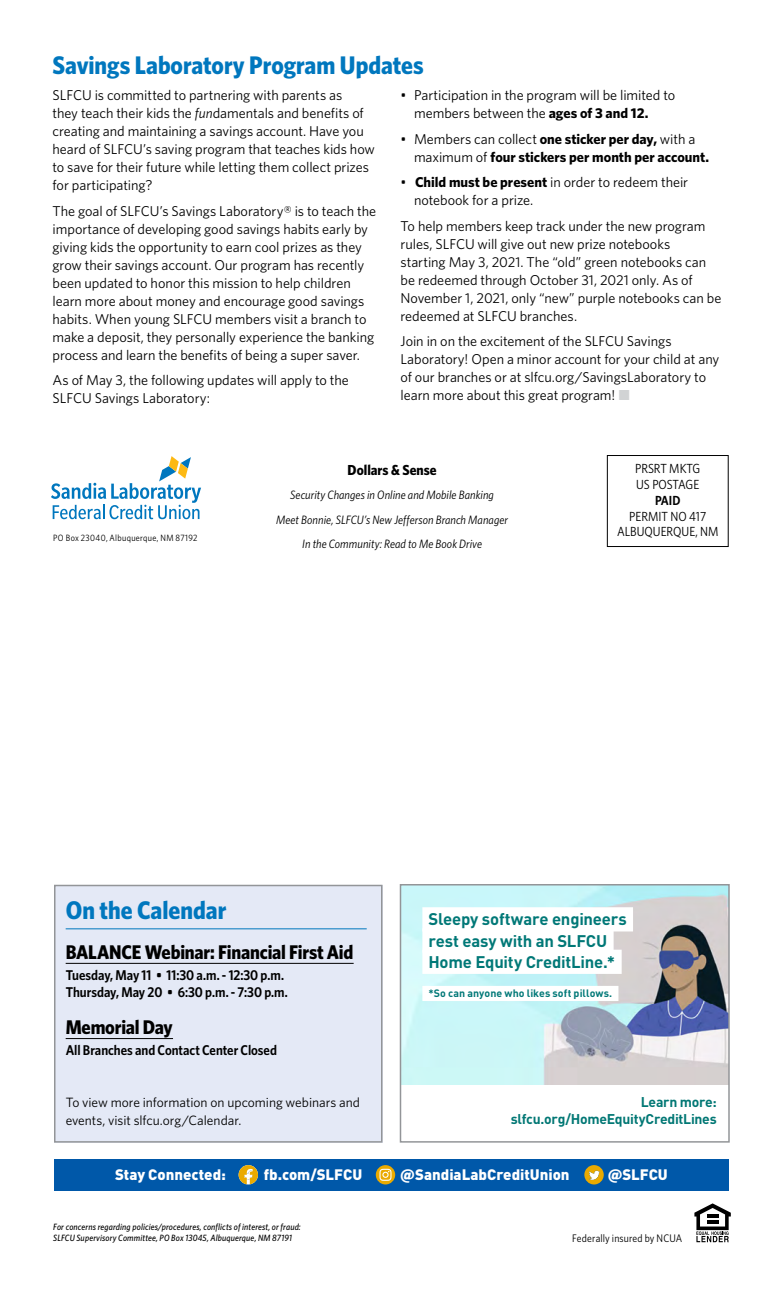
<style>
.page{position:relative;width:783px;height:1296px;background:#fff}
.page>*{position:absolute;margin:0;border:0;box-sizing:border-box;transform-origin:0 0}
.t1{font:700 25.5px "Whitney Narrow";color:#0077be}
.t2{font:700 19.8px "Whitney Narrow";letter-spacing:-.01em;color:#000}
.t3{font:700 16.65px/21.1px "DIN Pro";letter-spacing:-.015em;color:#007877}
.t4{font:900 15px "DIN Pro";color:#fff}
.t5{font:700 14.55px "Whitney Narrow";color:#000}
.t6{font:14.25px/18px "Whitney";letter-spacing:-.005em;color:#000}
.t7{font:700 14.25px/18px "Whitney";color:#000}
.t8{font:600 14.1px/17px "Whitney Narrow";color:#000}
.t9{font:700 13.95px/17px "DIN Pro";letter-spacing:-.02em;color:#007774;text-align:right}
.t10{font:13.5px/18px "Whitney";letter-spacing:-.005em;color:#000}
.t11{font:13.2px/15.9px "Whitney Narrow";color:#000}
.t12{font:600 13.2px "Whitney Narrow";color:#000}
.t13{font:italic 12.15px/24.2px "Whitney Narrow";letter-spacing:.005em;color:#000;text-align:center}
.t14{font:10.95px "Whitney Narrow";letter-spacing:.01em;color:#000}
.t15{font:700 10.65px "DIN Pro";letter-spacing:.005em;color:#007877}
.t16{font:italic 500 9.15px/10.9px "Whitney Narrow";letter-spacing:.015em;color:#000}
.t17{font:9.15px "Whitney Narrow";letter-spacing:.04em;color:#000}
.s1{font-style:italic}
.s2{font-weight:700}
.s3{font-weight:400}
.s4{color:#d1d3d4}
</style>
<div class="page">
<div style="left:607px;top:455px;width:121px;height:92px;border:1px solid #000"></div>
<svg style="left:51px;top:456px;width:150px;height:63px"></svg>
<svg style="left:694px;top:1203px;width:37px;height:39px"></svg>
<hr style="left:707px;top:1214px;width:11px;height:4px;background:#000">
<div style="left:54px;top:885px;width:328px;height:258px;background:#e4e9f6"></div>
<div style="left:54px;top:885px;width:328px;height:258px;border:2px solid #939598"></div>
<hr style="left:66px;top:928px;width:301px;height:1px;background:#0077be">
<hr style="left:66px;top:963px;width:288px;height:1px;background:#000">
<hr style="left:66px;top:1038px;width:107px;height:1px;background:#000">
<div style="left:54px;top:1160px;width:675px;height:31px;background:#0058a9"></div>
<svg style="left:584px;top:1165px;width:20px;height:19px"></svg>
<svg style="left:239px;top:1165px;width:19px;height:19px"></svg>
<svg style="left:376px;top:1165px;width:19px;height:19px"></svg>
<svg style="left:379px;top:1169px;width:13px;height:12px"></svg>
<img style="left:403px;top:887px;width:324px;height:197px">
<div style="left:422px;top:907px;width:211px;height:24px;background:#fff"></div>
<div style="left:422px;top:928px;width:192px;height:25px;background:#fff"></div>
<div style="left:422px;top:950px;width:200px;height:24px;background:#fff"></div>
<div style="left:422px;top:986px;width:196px;height:15px;background:#fff"></div>
<div style="left:400px;top:884px;width:330px;height:259px;border:2px solid #939598"></div>
<h1 class="t1" style="left:53px;top:48px;width:373px">Savings Laboratory Program Updates</h1>
<p class="t6" style="left:53px;top:86px;width:324px">SLFCU is committed to partnering with parents as<br>they teach their kids the <span class="s1">fun</span>damentals and benefits of creating and maintaining a savings account. Have you heard of SLFCU’s saving program that teaches kids how to save for their future while letting them collect prizes for participating?</p>
<p class="t6" style="left:53px;top:202px;width:325px">The goal of SLFCU’s Savings Laboratory® is to teach the importance of developing good savings habits early by giving kids the opportunity to earn cool prizes as they grow their savings account. Our program has recently been updated to honor this mission to help children learn more about money and encourage good savings habits. When young SLFCU members visit a branch to make a deposit, they personally experience the banking process and learn the benefits of being a super saver.</p>
<p class="t6" style="left:53px;top:371px;width:298px">As of May 3, the following updates will apply to the<br>SLFCU Savings Laboratory:</p>
<p class="t6" style="left:414px;top:86px;width:263px;text-indent:-13px">• Participation in the program will be limited to members between the <span class="s2">ages of 3 and 12.</span></p>
<p class="t7" style="left:414px;top:130px;width:297px;text-indent:-13px"><span class="s3">• Members can collect</span> one sticker per day, <span class="s3">with a maximum of</span> four stickers per month per account.</p>
<p class="t6" style="left:414px;top:173px;width:276px;text-indent:-13px">• <span class="s2">Child must be present</span> in order to redeem their notebook for a prize.</p>
<p class="t6" style="left:401px;top:217px;width:322px">To help members keep track under the new program rules, SLFCU will give out new prize notebooks<br>starting May 3, 2021. The “old” green notebooks can be redeemed through October 31, 2021 only. As of November 1, 2021, only “new” purple notebooks can be redeemed at SLFCU branches.</p>
<p class="t6" style="left:401px;top:332px;width:320px">Join in on the excitement of the SLFCU Savings Laboratory! Open a minor account for your child at any of our branches or at slfcu.org/SavingsLaboratory to learn more about this great program! <span class="s4">■</span></p>
<p class="t17" style="left:53px;top:532px;width:146px">PO Box 23040, Albuquerque, NM 87192</p>
<p class="t5" style="left:348px;top:461px;width:90px">Dollars &amp; Sense</p>
<p class="t13" style="left:276px;top:483px;width:233px">Security Changes in Online and Mobile Banking<br>Meet Bonnie, SLFCU’s New Jefferson Branch Manager<br>In the Community: Read to Me Book Drive</p>
<p class="t11" style="left:635px;top:460px;width:67px">PRSRT MKTG<br>US POSTAGE</p>
<p class="t12" style="left:655px;top:491px;width:27px">PAID</p>
<p class="t11" style="left:617px;top:508px;width:103px;text-align:center">PERMIT NO 417<br>ALBUQUERQUE, NM</p>
<h1 class="t1" style="left:66px;top:893px;width:162px">On the Calendar</h1>
<h2 class="t2" style="left:66px;top:939px;width:289px">BALANCE Webinar: Financial First Aid</h2>
<p class="t8" style="left:66px;top:966px;width:224px">Tuesday, May 11 • 11:30 a.m. - 12:30 p.m.<br>Thursday, May 20 • 6:30 p.m. - 7:30 p.m.</p>
<h2 class="t2" style="left:66px;top:1014px;width:109px">Memorial Day</h2>
<p class="t8" style="left:66px;top:1041px;width:213px">All Branches and Contact Center Closed</p>
<p class="t10" style="left:66px;top:1093px;width:296px">To view more information on upcoming webinars and events, visit slfcu.org/Calendar.</p>
<p class="t3" style="left:428px;top:908px;width:200px">Sleepy software engineers rest easy with an SLFCU<br>Home Equity CreditLine.*</p>
<p class="t15" style="left:428px;top:985px;width:185px">*So can anyone who likes soft pillows.</p>
<p class="t9" style="left:511px;top:1093px;width:208px">Learn more: slfcu.org/HomeEquityCreditLines</p>
<p class="t4" style="left:115px;top:1162px;width:112px">Stay Connected:</p>
<p class="t4" style="left:264px;top:1162px;width:100px">fb.com/SLFCU</p>
<p class="t4" style="left:400px;top:1162px;width:171px">@SandiaLabCreditUnion</p>
<p class="t4" style="left:608px;top:1162px;width:62px">@SLFCU</p>
<p class="t16" style="left:53px;top:1221px;width:249px">For concerns regarding policies/procedures, conflicts of interest, or fraud:<br>SLFCU Supervisory Committee, PO Box 13045, Albuquerque, NM 87191</p>
<p class="t14" style="left:572px;top:1231px;width:111px">Federally insured by NCUA</p>
</div>
